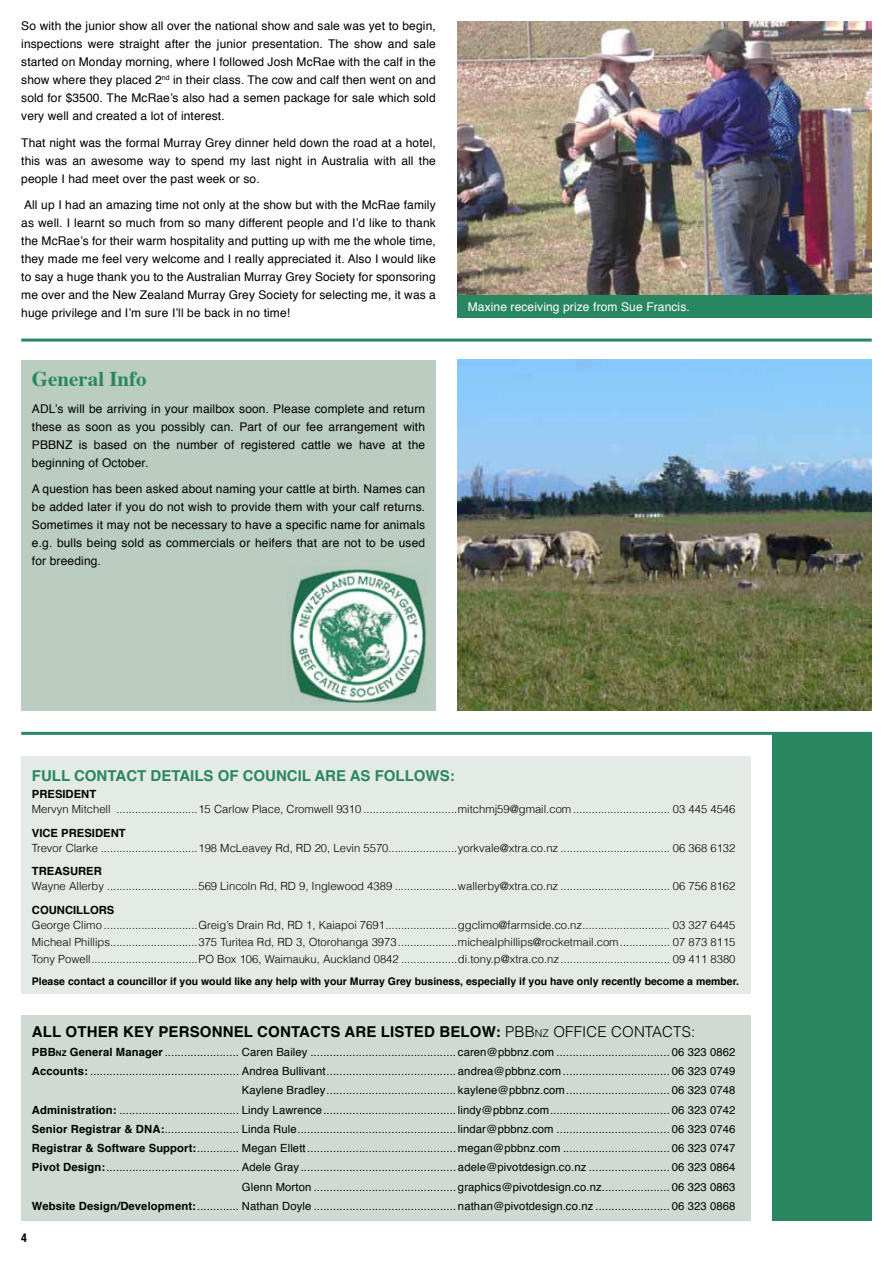
<style>
.page{position:relative;width:893px;height:1263px;background:#fff}
.page>*{position:absolute;margin:0;border:0;box-sizing:border-box;transform-origin:0 0}
.t1{font:700 21px "Times";color:#288761}
.t2{font:700 15px "Helvetica";color:#288761}
.t3{font:700 15px "Helvetica";letter-spacing:.01em;color:#000}
.t4{font:300 15px "Helvetica";letter-spacing:.01em;color:#000}
.t5{font:12px/18px "Helvetica";letter-spacing:.01em;color:#000;text-align:justify}
.t6{font:12px "Helvetica";letter-spacing:.01em;color:#fff}
.t7{font:700 condensed 12px "Helvetica Neue LT Std";color:#000}
.t8{font:11.25px/19.2px "Helvetica";letter-spacing:.01em;color:#000;text-align:right}
.t9{font:300 11.25px/17.1px "Helvetica";color:#000;text-align:justify}
.t10{font:700 11.25px "Helvetica";color:#000}
.t11{font:700 10.5px "Helvetica";color:#000}
.s1{font-weight:700}
.s2{font-size:10.5px}
.s3{font-weight:700;font-size:7.8px}
</style>
<div class="page">
<div style="left:21px;top:1015px;width:729px;height:205px;background:#cfdbd2"></div>
<div style="left:21px;top:756px;width:729px;height:237px;background:#e4eae5"></div>
<img style="left:457px;top:21px;width:415px;height:274px">
<div style="left:21px;top:360px;width:415px;height:350px;background:#bbcdc1"></div>
<hr style="left:21px;top:339px;width:851px;height:3px;background:#288761">
<hr style="left:21px;top:732px;width:851px;height:3px;background:#288761">
<div style="left:457px;top:295px;width:415px;height:22px;background:#288761"></div>
<img style="left:288px;top:566px;width:139px;height:137px">
<div style="left:772px;top:732px;width:100px;height:488px;background:#288761"></div>
<img style="left:457px;top:360px;width:415px;height:350px">
<p class="t5" style="left:21px;top:17px;width:416px">So with the junior show all over the national show and sale was yet to begin, inspections were straight after the junior presentation. The show and sale started on Monday morning, where I followed Josh McRae with the calf in the show where they placed 2<sup>nd</sup> in their class. The cow and calf then went on and sold for $3500. The McRae’s also had a semen package for sale which sold very well and created a lot of interest.</p>
<p class="t5" style="left:21px;top:134px;width:416px">That night was the formal Murray Grey dinner held down the road at a hotel, this was an awesome way to spend my last night in Australia with all the people I had meet over the past week or so.</p>
<p class="t5" style="left:21px;top:196px;width:416px">All up I had an amazing time not only at the show but with the McRae family as well. I learnt so much from so many different people and I’d like to thank the McRae’s for their warm hospitality and putting up with me the whole time, they made me feel very welcome and I really appreciated it. Also I would like to say a huge thank you to the Australian Murray Grey Society for sponsoring me over and the New Zealand Murray Grey Society for selecting me, it was a huge privilege and I’m sure I’ll be back in no time!</p>
<h1 class="t1" style="left:32px;top:359px;width:116px">General Info</h1>
<p class="t5" style="left:32px;top:400px;width:395px">ADL’s will be arriving in your mailbox soon. Please complete and return these as soon as you possibly can. Part of our fee arrangement with PBBNZ is based on the number of registered cattle we have at the beginning of October.</p>
<p class="t5" style="left:32px;top:480px;width:395px">A question has been asked about naming your cattle at birth. Names can be added later if you do not wish to provide them with your calf returns.<br>Sometimes it may not be necessary to have a specific name for animals e.g. bulls being sold as commercials or heifers that are not to be used for breeding.</p>
<p class="t6" style="left:468px;top:297px;width:224px">Maxine receiving prize from Sue Francis.</p>
<h2 class="t2" style="left:32px;top:764px;width:245px">Full contact details of Counc</h2>
<h2 class="t2" style="left:298px;top:764px;width:158px">il are as follows:</h2>
<p class="t10" style="left:32px;top:785px;width:66px">President</p>
<p class="t9" style="left:32px;top:800px;width:705px">Mervyn Mitchell ..........................15 Carlow Place, Cromwell 9310 ..............................mitchmj59@gmail.com ............................... 03 445 4546</p>
<p class="t10" style="left:32px;top:824px;width:95px">Vice President</p>
<p class="t9" style="left:32px;top:839px;width:705px">Trevor Clarke ...............................198 McLeavey Rd, RD 20, Levin 5570......................yorkvale@xtra.co.nz ................................... 06 368 6132</p>
<p class="t10" style="left:32px;top:862px;width:71px">Treasurer</p>
<p class="t9" style="left:32px;top:877px;width:705px">Wayne Allerby .............................569 Lincoln Rd, RD 9, Inglewood 4389 ....................wallerby@xtra.co.nz ................................... 06 756 8162</p>
<p class="t10" style="left:32px;top:901px;width:26px">Counc</p>
<p class="t10" style="left:73px;top:901px;width:43px">illors</p>
<p class="t9" style="left:32px;top:916px;width:705px">George Climo ..............................Greig’s Drain Rd, RD 1, Kaiapoi 7691.......................ggclimo@farmside.co.nz............................ 03 327 6445<br>Micheal Phillips............................375 Turitea Rd, RD 3, Otorohanga 3973...................michealphillips@rocketmail.com................ 07 873 8115<br>Tony Powell..................................PO Box 106, Waimauku, Auckland 0842 ..................di.tony.p@xtra.co.nz ................................... 09 411 8380</p>
<p class="t11" style="left:32px;top:972px;width:709px">Please contact a councillor if you would like any help with your Murray Grey business, especially if you have only recently become a member.</p>
<h2 class="t3" style="left:32px;top:1019px;width:11px">ALL</h2>
<h2 class="t3" style="left:66px;top:1019px;width:125px">OTHER KEY PERSO</h2>
<h2 class="t3" style="left:212px;top:1019px;width:179px">NNEL CONTACTS ARE LIST</h2>
<h2 class="t4" style="left:414px;top:1019px;width:283px"><span class="s1">ED BELOW:</span> PBB<span class="s2">nz</span> OFFICE CONTACTS:</h2>
<p class="t8" style="left:32px;top:1042px;width:705px"><span class="s1">PBB</span><span class="s3">nz</span> <span class="s1">General Manager</span> ....................... Caren Bailey ............................................. caren@pbbnz.com ................................... 06 323 0862<br><span class="s1">Accounts:</span> .............................................. Andrea Bullivant........................................ andrea@pbbnz.com ................................. 06 323 0749<br>Kaylene Bradley........................................ kaylene@pbbnz.com................................ 06 323 0748<br><span class="s1">Administration:</span> ..................................... Lindy Lawrence......................................... lindy@pbbnz.com..................................... 06 323 0742<br><span class="s1">Senior Registrar &amp; DNA:</span>....................... Linda Rule................................................. lindar@pbbnz.com ................................... 06 323 0746<br><span class="s1">Registrar &amp; Software Support:</span>............. Megan Ellett.............................................. megan@pbbnz.com ................................. 06 323 0747<br><span class="s1">Pivot Design:</span>......................................... Adele Gray ................................................ adele@pivotdesign.co.nz ......................... 06 323 0864<br>Glenn Morton ............................................ graphics@pivotdesign.co.nz..................... 06 323 0863<br><span class="s1">Website Design/Development:</span>............. Nathan Doyle ............................................ nathan@pivotdesign.co.nz ....................... 06 323 0868</p>
<p class="t7" style="left:21px;top:1230px;width:7px">4</p>
</div>
